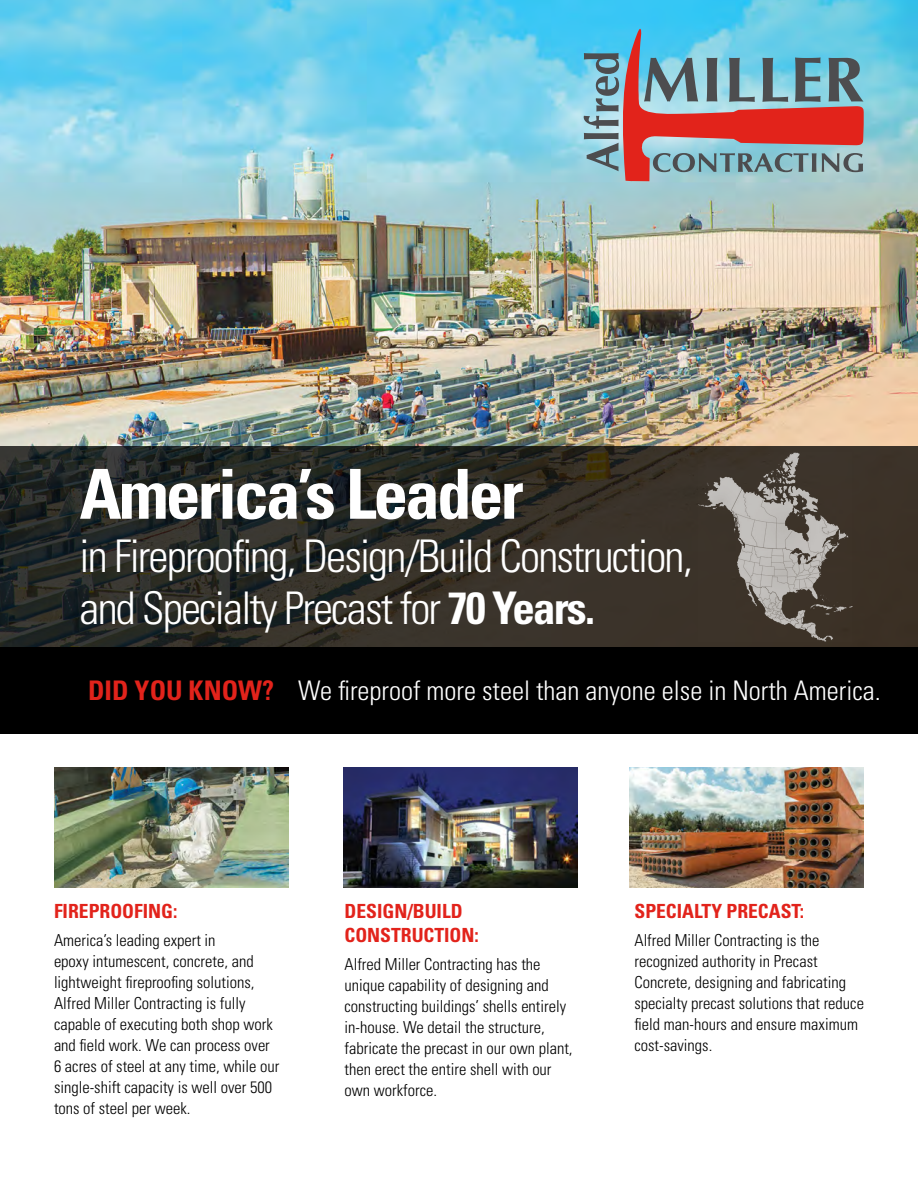
<style>
.page{position:relative;width:918px;height:1188px;background:#fff}
.page>*{position:absolute;margin:0;border:0;box-sizing:border-box;transform-origin:0 0}
.t1{font:700 condensed 69px "Univers";letter-spacing:-.04em;color:#fff}
.t2{font:300 condensed 45px/52.8px "Univers";letter-spacing:-.04em;color:#fff}
.t3{font:300 condensed 27px "Univers";color:#fff}
.t4{font:700 condensed 19.5px/24px "Univers";color:#e2231b}
.t5{font:300 condensed 16.5px/21px "Univers";color:#000}
.s1{font-weight:700}
.s2{font-weight:700;color:#e2231b}
</style>
<div class="page">
<img style="left:0;top:0;width:918px;height:446px">
<svg style="left:0;top:446px;width:918px;height:201px;background:#2d2c25"></svg>
<svg style="left:584px;top:23px;width:280px;height:158px;background:#8d97a3"></svg>
<div style="left:0;top:647px;width:918px;height:86px;background:#000"></div>
<img style="left:698px;top:452px;width:155px;height:189px">
<img style="left:54px;top:768px;width:234px;height:120px">
<img style="left:343px;top:768px;width:235px;height:120px">
<img style="left:630px;top:768px;width:234px;height:120px">
<h1 class="t1" style="left:80px;top:452px;width:446px">America’s Leader</h1>
<h2 class="t2" style="left:80px;top:529px;width:615px">in Fireproofing, Design/Build Construction, and Specialty Precast for <span class="s1">70 Years.</span></h2>
<h3 class="t3" style="left:88px;top:674px;width:794px"><span class="s2">DID YOU KNOW?</span> We fireproof more steel than anyone else in North America.</h3>
<p class="t4" style="left:54px;top:899px;width:125px">FIREPROOFING:</p>
<p class="t5" style="left:54px;top:929px;width:227px">America’s leading expert in<br>epoxy intumescent, concrete, and lightweight fireproofing solutions, Alfred Miller Contracting is fully capable of executing both shop work and field work. We can process over 6 acres of steel at any time, while our single-shift capacity is well over 500 tons of steel per week.</p>
<p class="t4" style="left:345px;top:899px;width:136px">DESIGN/BUILD<br>CONSTRUCTION:</p>
<p class="t5" style="left:345px;top:953px;width:230px">Alfred Miller Contracting has the unique capability of designing and constructing buildings’ shells entirely in-house. We detail the structure, fabricate the precast in our own plant, then erect the entire shell with our own workforce.</p>
<p class="t4" style="left:634px;top:899px;width:171px">SPECIALTY PRECAST:</p>
<p class="t5" style="left:634px;top:929px;width:231px">Alfred Miller Contracting is the recognized authority in Precast<br>Concrete, designing and fabricating specialty precast solutions that reduce field man-hours and ensure maximum cost-savings.</p>
</div>
